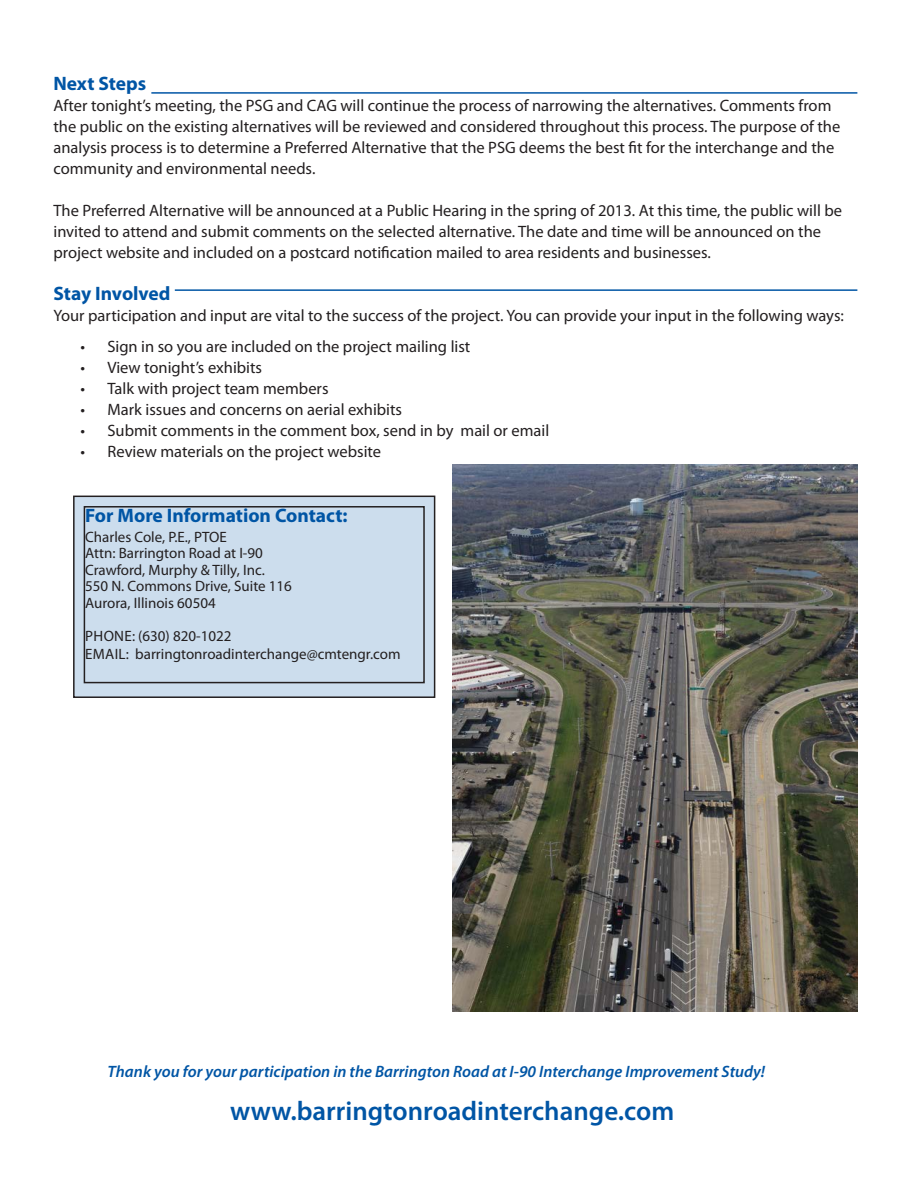
<style>
.page{position:relative;width:918px;height:1188px;background:#fff}
.page>*{position:absolute;margin:0;border:0;box-sizing:border-box;transform-origin:0 0}
.t1{font:600 27px "Myriad Pro";color:#0055a5}
.t2{font:700 19.5px "Myriad Pro";color:#0055a5}
.t3{font:16.5px/21px "Myriad Pro";color:#231f20}
.t4{font:italic 600 16.5px "Myriad Pro";color:#0055a5}
.t5{font:15px/16.5px "Myriad Pro";color:#231f20}
</style>
<div class="page">
<div style="left:74px;top:496px;width:361px;height:201px;background:#ccdded"></div>
<div style="left:73px;top:496px;width:362px;height:202px;border:2px solid #231f20"></div>
<div style="left:84px;top:506px;width:341px;height:177px;border:2px solid #231f20"></div>
<hr style="left:151px;top:92px;width:706px;height:2px;background:#0055a5">
<hr style="left:175px;top:289px;width:682px;height:2px;background:#0055a5">
<img style="left:452px;top:464px;width:405px;height:548px">
<p class="t2" style="left:54px;top:70px;width:94px">Next Steps</p>
<p class="t3" style="left:54px;top:94px;width:788px">After tonight’s meeting, the PSG and CAG will continue the process of narrowing the alternatives. Comments from the public on the existing alternatives will be reviewed and considered throughout this process. The purpose of the analysis process is to determine a Preferred Alternative that the PSG deems the best fit for the interchange and the community and environmental needs.</p>
<p class="t3" style="left:54px;top:199px;width:790px">The Preferred Alternative will be announced at a Public Hearing in the spring of 2013. At this time, the public will be invited to attend and submit comments on the selected alternative. The date and time will be announced on the project website and included on a postcard notification mailed to area residents and businesses.</p>
<p class="t2" style="left:54px;top:280px;width:119px">Stay Involved</p>
<p class="t3" style="left:54px;top:304px;width:792px">Your participation and input are vital to the success of the project. You can provide your input in the following ways:</p>
<p class="t3" style="left:80px;top:336px;width:391px">• Sign in so you are included on the project mailing list</p>
<p class="t3" style="left:80px;top:357px;width:183px">• View tonight’s exhibits</p>
<p class="t3" style="left:80px;top:378px;width:250px">• Talk with project team members</p>
<p class="t3" style="left:80px;top:399px;width:323px">• Mark issues and concerns on aerial exhibits</p>
<p class="t3" style="left:80px;top:420px;width:470px">• Submit comments in the comment box, send in by mail or email</p>
<p class="t3" style="left:80px;top:441px;width:302px">• Review materials on the project website</p>
<p class="t2" style="left:85px;top:503px;width:264px">For More Information Contact:</p>
<p class="t5" style="left:85px;top:528px;width:208px">Charles Cole, P.E., PTOE<br>Attn: Barrington Road at I-90<br>Crawford, Murphy &amp; Tilly, Inc.<br>550 N. Commons Drive, Suite 116<br>Aurora, Illinois 60504</p>
<p class="t5" style="left:85px;top:627px;width:19px">Phone</p>
<p class="t5" style="left:132px;top:627px;width:101px">: (630) 820-1022</p>
<p class="t5" style="left:85px;top:645px;width:12px">Email</p>
<p class="t5" style="left:126px;top:645px;width:276px">: barringtonroadinterchange@cmtengr.com</p>
<p class="t4" style="left:108px;top:1061px;width:659px">Thank you for your participation in the Barrington Road at I-90 Interchange Improvement Study!</p>
<h1 class="t1" style="left:230px;top:1094px;width:446px">www.barringtonroadinterchange.com</h1>
</div>
